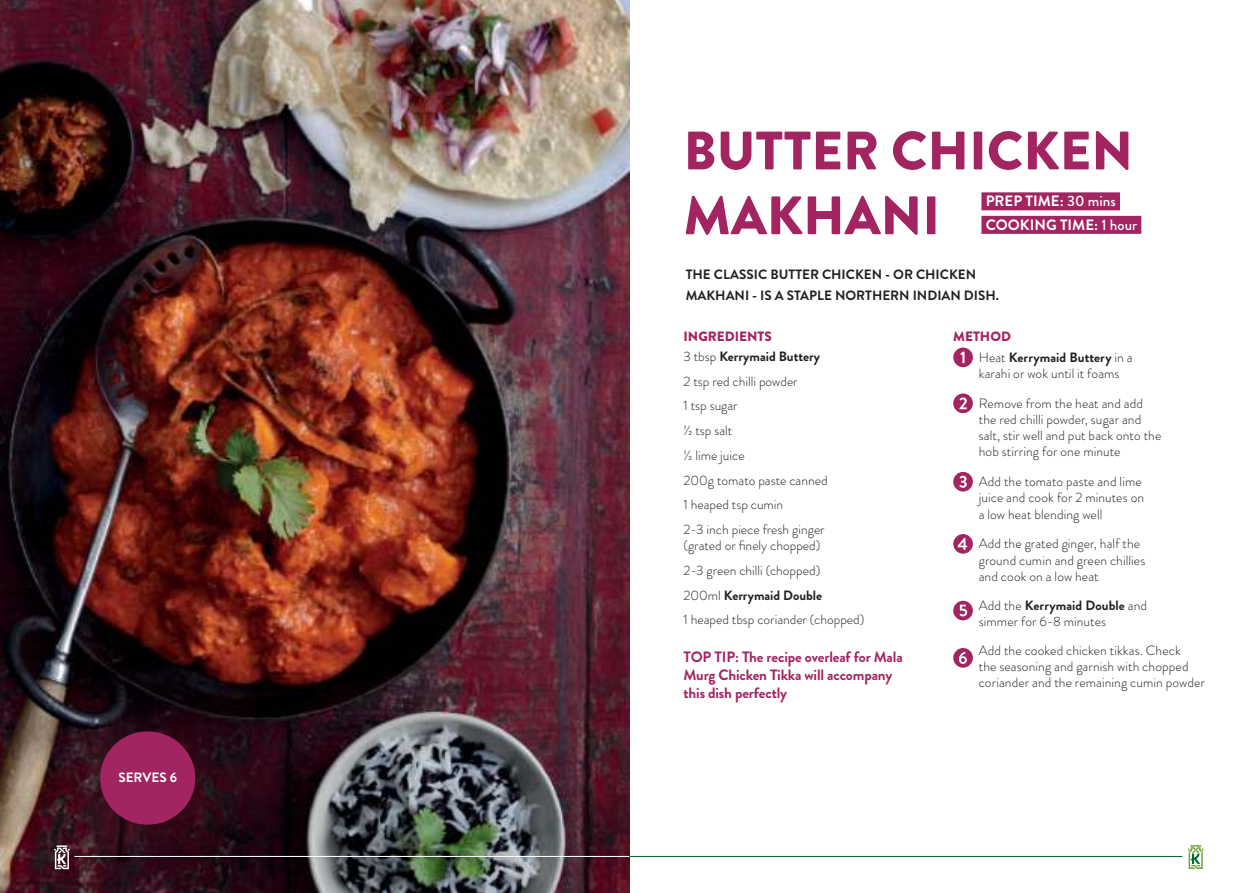
<style>
.page{position:relative;width:1259px;height:893px;background:#fff}
.page>*{position:absolute;margin:0;border:0;box-sizing:border-box;transform-origin:0 0}
.t1{font:900 54px/64.8px "Brandon Grotesque";color:#a22461}
.t2{font:700 15px/18px "Brandon Grotesque";letter-spacing:-.01em;color:#a22461}
.t3{font:700 15px/23.5px "Brandon Grotesque";color:#fff}
.t4{font:300 13.5px/16.2px "Brandon Grotesque";letter-spacing:.005em;color:#221f1f}
.t5{font:700 13.5px/20.4px "Brandon Grotesque";color:#221f1f}
.t6{font:700 13.5px "Brandon Grotesque";color:#fff}
.s1{font-weight:500}
.s2{font-weight:900;color:#a22461}
.s3{font-weight:300}
.s4{font-weight:700}
</style>
<div class="page">
<svg style="left:1187px;top:845px;width:16px;height:24px"></svg>
<hr style="left:629px;top:856px;width:553px;height:1px;background:#006b35">
<img style="left:0;top:0;width:629px;height:893px">
<hr style="left:74px;top:856px;width:555px;height:1px;background:#fff">
<svg style="left:54px;top:845px;width:16px;height:24px"></svg>
<div style="left:100px;top:731px;width:95px;height:94px;background:#a22461;border-radius:50%"></div>
<svg style="left:953px;top:348px;width:20px;height:19px"></svg>
<svg style="left:953px;top:393px;width:20px;height:20px"></svg>
<svg style="left:953px;top:472px;width:20px;height:19px"></svg>
<svg style="left:953px;top:534px;width:20px;height:20px"></svg>
<svg style="left:953px;top:601px;width:20px;height:19px"></svg>
<svg style="left:953px;top:648px;width:20px;height:20px"></svg>
<div style="left:981px;top:192px;width:139px;height:18px;background:#a22461"></div>
<div style="left:981px;top:216px;width:160px;height:18px;background:#a22461"></div>
<p class="t6" style="left:118px;top:769px;width:60px">SERVES 6</p>
<h1 class="t1" style="left:683px;top:118px;width:451px">BUTTER CHICKEN<br>MAKHANI</h1>
<p class="t3" style="left:985px;top:190px;width:153px">PREP TIME: <span class="s1">30 mins<br></span>COOKING TIME: <span class="s1">1 hour</span></p>
<p class="t5" style="left:686px;top:265px;width:315px;line-height:21px">THE CLASSIC BUTTER CHICKEN - OR CHICKEN<br>MAKHANI - IS A STAPLE NORTHERN INDIAN DISH.</p>
<p class="t5" style="left:683px;top:326px;width:138px"><span class="s2">INGREDIENTS<br></span><span class="s3">3 tbsp</span> Kerrymaid Buttery</p>
<p class="t4" style="left:683px;top:371px;width:146px;line-height:24.8px">2 tsp red chilli powder<br>1 tsp sugar<br>½ tsp salt<br>½ lime juice<br>200g tomato paste canned<br>1 heaped tsp cumin<br>2-3 inch piece fresh ginger</p>
<p class="t4" style="left:683px;top:535px;width:182px;line-height:24.8px">(grated or finely chopped)<br>2-3 green chilli (chopped)<br>200ml <span class="s4">Kerrymaid Double<br></span>1 heaped tbsp coriander (chopped)</p>
<p class="t2" style="left:683px;top:649px;width:221px">TOP TIP: The recipe overleaf for Mala<br>Murg Chicken Tikka will accompany this dish perfectly</p>
<p class="t5" style="left:978px;top:326px;width:155px;line-height:21.3px;text-indent:-26px"><span class="s2">METHOD<br></span><span class="s3">Heat</span> Kerrymaid Buttery <span class="s3">in a</span></p>
<p class="t4" style="left:978px;top:367px;width:142px">karahi or wok until it foams</p>
<p class="t4" style="left:978px;top:397px;width:184px">Remove from the heat and add the red chilli powder, sugar and salt, stir well and put back onto the hob stirring for one minute</p>
<p class="t4" style="left:978px;top:475px;width:167px">Add the tomato paste and lime juice and cook for 2 minutes on a low heat blending well</p>
<p class="t4" style="left:978px;top:538px;width:168px">Add the grated ginger, half the ground cumin and green chillies and cook on a low heat</p>
<p class="t4" style="left:978px;top:599px;width:170px">Add the <span class="s4">Kerrymaid Double</span> and simmer for 6-8 minutes</p>
<p class="t4" style="left:978px;top:644px;width:228px">Add the cooked chicken tikkas. Check<br>the seasoning and garnish with chopped coriander and the remaining cumin powder</p>
</div>
